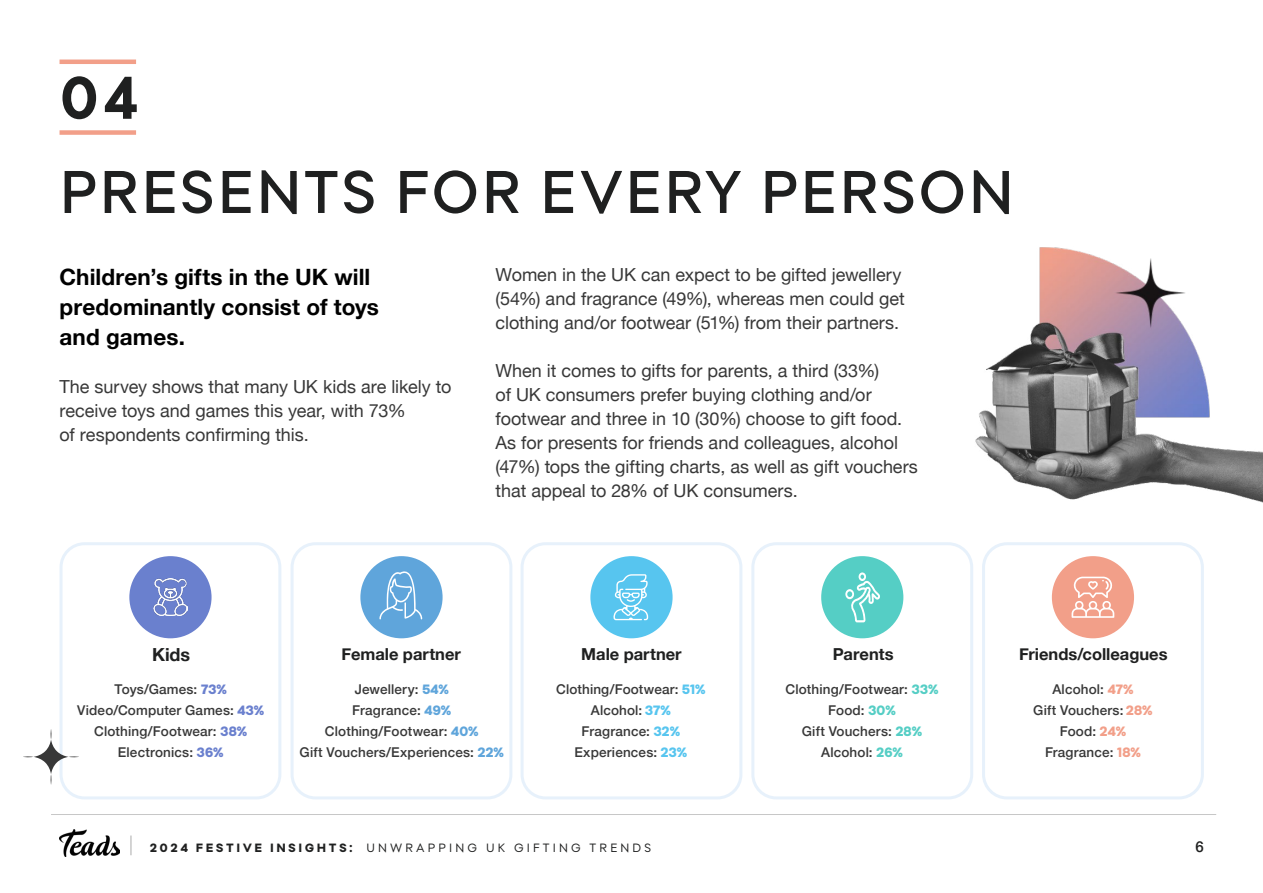
<style>
.page{position:relative;width:1263px;height:893px;background:#fff}
.page>*{position:absolute;margin:0;border:0;box-sizing:border-box;transform-origin:0 0}
.t1{font:500 60px "Soin Sans Pro";letter-spacing:.06em;color:#1f2020}
.t2{font:700 60px "Soin Sans Pro";color:#1f2020}
.t3{font:700 22.5px/30px "Helvetica Neue";letter-spacing:.005em;color:#000}
.t4{font:18px/24px "Helvetica Neue";color:#383838}
.t5{font:700 18px "Helvetica Neue";color:#1f2020}
.t6{font:700 16.5px "Helvetica Neue";color:#1f2020}
.t7{font:500 15px "Helvetica Neue";color:#1f2020}
.t8{font:500 13.5px/21px "Helvetica Neue";letter-spacing:.01em;color:#383838;text-align:center}
.t9{font:12px "Soin Sans Pro";letter-spacing:.265em;color:#1f2020}
.s1{font-family:"Soin Sans Pro Headline";font-weight:400;color:#6a80ce}
.s2{font-family:"Soin Sans Pro Headline";font-weight:400;color:#5fa5db}
.s3{font-family:"Soin Sans Pro Headline";font-weight:400;color:#57c5ef}
.s4{font-family:"Soin Sans Pro Headline";font-weight:400;color:#55cec5}
.s5{font-family:"Soin Sans Pro Headline";font-weight:400;color:#f29f89}
.s6{font-family:"Soin Sans Pro Headline"}
</style>
<div class="page">
<img style="left:60px;top:830px;width:59px;height:26px">
<hr style="left:130px;top:835px;width:2px;height:20px;background:#c7c7c7">
<hr style="left:51px;top:814px;width:1165px;height:1px;background:#c7c7c7">
<div style="left:60px;top:130px;width:76px;height:5px;background:#f29f89"></div>
<hr style="left:60px;top:60px;width:76px;height:4px;background:#f29f89">
<div style="left:60px;top:542px;width:221px;height:257px;border:3px solid #e7f1fb;border-radius:23px"></div>
<div style="left:291px;top:542px;width:221px;height:257px;border:3px solid #e7f1fb;border-radius:23px"></div>
<div style="left:521px;top:542px;width:221px;height:257px;border:3px solid #e7f1fb;border-radius:23px"></div>
<div style="left:751px;top:542px;width:222px;height:257px;border:3px solid #e7f1fb;border-radius:23px"></div>
<div style="left:982px;top:542px;width:222px;height:257px;border:3px solid #e7f1fb;border-radius:23px"></div>
<svg style="left:23px;top:729px;width:56px;height:56px"></svg>
<img style="left:975px;top:247px;width:288px;height:256px">
<div style="left:129px;top:556px;width:83px;height:82px;background:#6a80ce;border-radius:50%"></div>
<div style="left:360px;top:556px;width:83px;height:82px;background:#5fa5db;border-radius:50%"></div>
<div style="left:590px;top:556px;width:83px;height:82px;background:#57c5ef;border-radius:50%"></div>
<div style="left:821px;top:556px;width:82px;height:82px;background:#55cec5;border-radius:50%"></div>
<div style="left:1052px;top:556px;width:82px;height:82px;background:#f29f89;border-radius:50%"></div>
<img style="left:153px;top:579px;width:34px;height:37px">
<svg style="left:613px;top:574px;width:35px;height:46px"></svg>
<svg style="left:379px;top:571px;width:43px;height:48px"></svg>
<svg style="left:845px;top:572px;width:35px;height:50px"></svg>
<svg style="left:1071px;top:577px;width:43px;height:41px"></svg>
<h1 class="t2" style="left:60px;top:61px;width:79px">04</h1>
<h1 class="t1" style="left:60px;top:157px;width:955px">PRESENTS FOR EVERY PERSON</h1>
<p class="t3" style="left:60px;top:263px;width:321px">Children’s gifts in the UK will predominantly consist of toys and games.</p>
<p class="t4" style="left:60px;top:376px;width:393px">The survey shows that many UK kids are likely to receive toys and games this year, with 73%<br>of respondents confirming this.</p>
<p class="t4" style="left:496px;top:263px;width:411px">Women in the UK can expect to be gifted jewellery (54%) and fragrance (49%), whereas men could get clothing and/or footwear (51%) from their partners.</p>
<p class="t4" style="left:496px;top:359px;width:424px">When it comes to gifts for parents, a third (33%)<br>of UK consumers prefer buying clothing and/or footwear and three in 10 (30%) choose to gift food.<br>As for presents for friends and colleagues, alcohol (47%) tops the gifting charts, as well as gift vouchers that appeal to 28% of UK consumers.</p>
<p class="t5" style="left:152px;top:641px;width:40px">Kids</p>
<p class="t6" style="left:342px;top:641px;width:121px">Female partner</p>
<p class="t6" style="left:581px;top:641px;width:102px">Male partner</p>
<p class="t6" style="left:833px;top:641px;width:62px">Parents</p>
<p class="t6" style="left:1019px;top:641px;width:150px">Friends/colleagues</p>
<p class="t8" style="left:77px;top:678px;width:188px">Toys/Games: <span class="s1">73%<br></span>Video/Computer Games: <span class="s1">43%<br></span>Clothing/Footwear: <span class="s1">38%<br></span>Electronics: <span class="s1">36%</span></p>
<p class="t8" style="left:300px;top:678px;width:206px">Jewellery: <span class="s2">54%<br></span>Fragrance: <span class="s2">49%<br></span>Clothing/Footwear: <span class="s2">40%<br></span>Gift Vouchers/Experiences: <span class="s2">22%</span></p>
<p class="t8" style="left:556px;top:678px;width:151px">Clothing/Footwear: <span class="s3">51%<br></span>Alcohol: <span class="s3">37%<br></span>Fragrance: <span class="s3">32%<br></span>Experiences: <span class="s3">23%</span></p>
<p class="t8" style="left:785px;top:678px;width:154px">Clothing/Footwear: <span class="s4">33%<br></span>Food: <span class="s4">30%<br></span>Gift Vouchers: <span class="s4">28%<br></span>Alcohol: <span class="s4">26%</span></p>
<p class="t8" style="left:1033px;top:678px;width:121px">Alcohol: <span class="s5">47%<br></span>Gift Vouchers: <span class="s5">28%<br></span>Food: <span class="s5">24%<br></span>Fragrance: <span class="s5">18%</span></p>
<p class="t9" style="left:150px;top:841px;width:503px"><span class="s6">2024 FESTIVE INSIGHTS:</span> UNWRAPPING UK GIFTING TRENDS</p>
<p class="t7" style="left:1195px;top:835px;width:10px">6</p>
</div>
